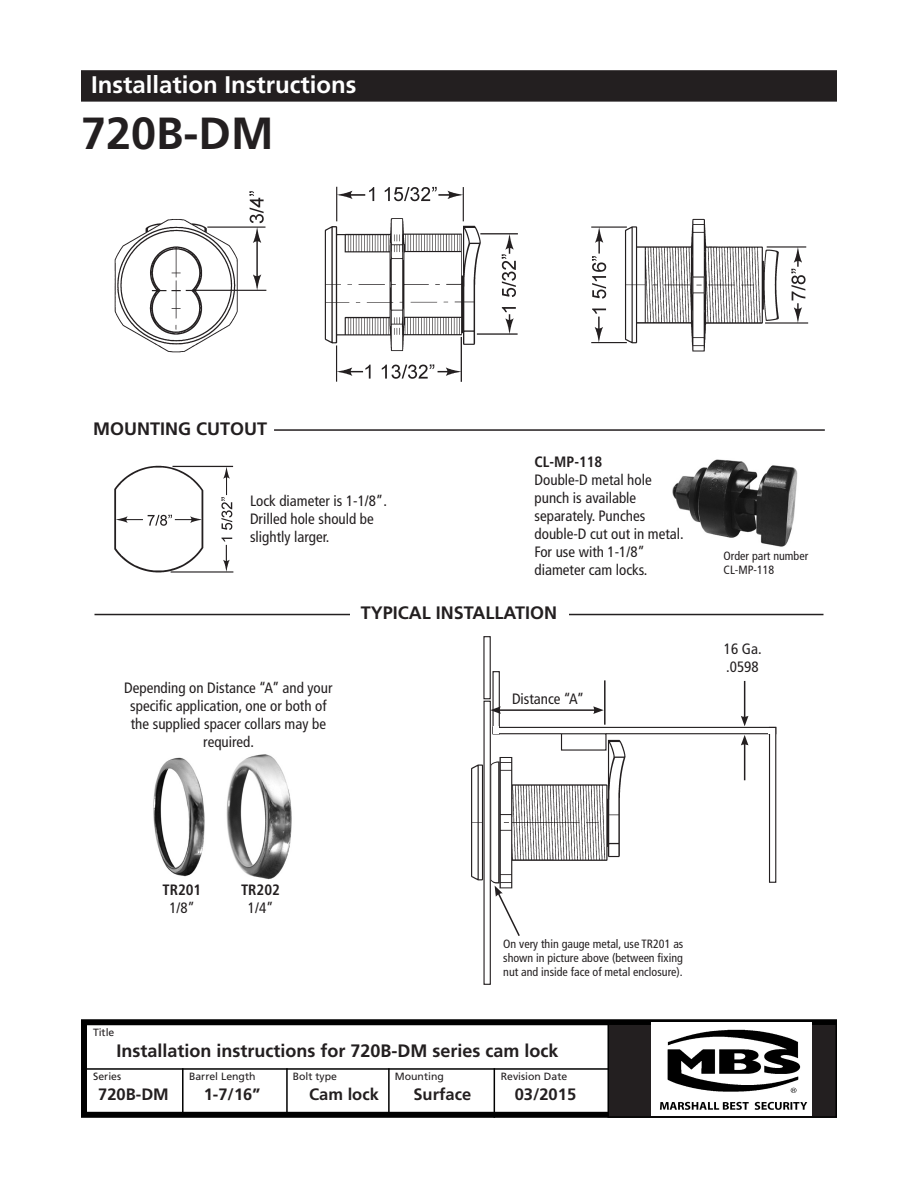
<style>
.page{position:relative;width:918px;height:1188px;background:#fff}
.page>*{position:absolute;margin:0;border:0;box-sizing:border-box;transform-origin:0 0}
._01_Title{font:700 45px "Frutiger LT Std";color:#231f20}
.t1{font:700 24px "Frutiger LT Std";color:#fff}
.t2{font:700 18px "Frutiger LT Std";color:#231f20}
.t3{font:700 16.5px "Frutiger LT Std";color:#231f20}
.t4{font:condensed 15px/18px "Frutiger LT Std";color:#231f20}
.t5{font:700 condensed 15px "Frutiger LT Std";color:#231f20}
.t6{font:condensed 12px/14.4px "Frutiger LT Std";color:#231f20}
.t7{font:10.5px "Frutiger LT Std";color:#231f20}
</style>
<div class="page">
<div style="left:82px;top:72px;width:754px;height:28px;background:#231f20"></div>
<div style="left:81px;top:70px;width:756px;height:32px;border:3px solid #231f20"></div>
<hr style="left:94px;top:614px;width:730px;height:1px;background:#231f20">
<hr style="left:274px;top:429px;width:551px;height:2px;background:#231f20">
<img style="left:672px;top:459px;width:126px;height:88px">
<div style="left:81px;top:1019px;width:756px;height:99px;border:6px solid #000"></div>
<hr style="left:81px;top:1068px;width:756px;height:2px;background:#000">
<hr style="left:182px;top:1068px;width:2px;height:46px;background:#000">
<hr style="left:286px;top:1068px;width:2px;height:46px;background:#000">
<hr style="left:388px;top:1068px;width:2px;height:46px;background:#000">
<div style="left:608px;top:1024px;width:228px;height:93px;background:#231f20"></div>
<div style="left:608px;top:1023px;width:229px;height:95px;border:2px solid #000"></div>
<hr style="left:494px;top:1068px;width:1px;height:50px;background:#000">
<div style="left:350px;top:606px;width:218px;height:17px;background:#fff"></div>
<img style="left:114px;top:191px;width:153px;height:162px">
<img style="left:324px;top:186px;width:194px;height:196px">
<img style="left:591px;top:218px;width:218px;height:134px">
<img style="left:114px;top:465px;width:120px;height:108px">
<img style="left:471px;top:738px;width:155px;height:151px">
<div style="left:484px;top:701px;width:6px;height:283px;background:#fff"></div>
<div style="left:483px;top:701px;width:8px;height:284px;border:1px solid #231f20"></div>
<div style="left:483px;top:636px;width:8px;height:63px;border:1px solid #231f20"></div>
<div style="left:492px;top:671px;width:8px;height:63px;border:1px solid #231f20"></div>
<div style="left:493px;top:727px;width:283px;height:7px;background:#fff"></div>
<div style="left:493px;top:727px;width:283px;height:7px;border:1px solid #231f20"></div>
<div style="left:562px;top:734px;width:44px;height:16px;background:#fff"></div>
<div style="left:561px;top:733px;width:46px;height:18px;border:1px solid #231f20"></div>
<svg style="left:494px;top:726px;width:5px;height:7px"></svg>
<div style="left:770px;top:727px;width:6px;height:155px;background:#fff"></div>
<div style="left:769px;top:727px;width:7px;height:156px;border:1px solid #231f20"></div>
<svg style="left:768px;top:728px;width:7px;height:5px"></svg>
<hr style="left:744px;top:681px;width:1px;height:37px;background:#231f20">
<svg style="left:741px;top:716px;width:7px;height:10px"></svg>
<hr style="left:744px;top:743px;width:1px;height:37px;background:#231f20">
<svg style="left:741px;top:735px;width:7px;height:10px"></svg>
<img style="left:153px;top:757px;width:52px;height:120px">
<img style="left:226px;top:754px;width:66px;height:126px">
<hr style="left:499px;top:709px;width:97px;height:2px;background:#231f20">
<svg style="left:490px;top:706px;width:11px;height:8px"></svg>
<svg style="left:593px;top:706px;width:11px;height:8px"></svg>
<hr style="left:604px;top:680px;width:2px;height:45px;background:#231f20">
<svg style="left:495px;top:886px;width:26px;height:50px"></svg>
<img style="left:651px;top:1023px;width:161px;height:92px">
<p class="t1" style="left:91px;top:70px;width:267px">Installation Instructions</p>
<p class="_01_Title" style="left:81px;top:107px;width:194px">720B-DM</p>
<p class="t2" style="left:93px;top:418px;width:176px">MOUNTING CUTOUT</p>
<p class="t4" style="left:250px;top:492px;width:139px">Lock diameter is 1-1/8”.<br>Drilled hole should be slightly larger.</p>
<p class="t5" style="left:535px;top:453px;width:69px">CL-MP-118</p>
<p class="t4" style="left:535px;top:471px;width:151px">Double-D metal hole punch is available separately. Punches double-D cut out in metal.<br>For use with 1-1/8” diameter cam locks.</p>
<p class="t2" style="left:361px;top:603px;width:198px">TYPICAL INSTALLATION</p>
<p class="t4" style="left:124px;top:679px;width:210px;text-align:center">Depending on Distance “A” and your specific application, one or both of the supplied spacer collars may be required.</p>
<p class="t4" style="left:512px;top:689px;width:74px">Distance “A”</p>
<p class="t6" style="left:724px;top:549px;width:86px">Order part number<br>CL-MP-118</p>
<p class="t4" style="left:724px;top:640px;width:39px">16 Ga.</p>
<p class="t4" style="left:726px;top:658px;width:34px">.0598</p>
<p class="t5" style="left:163px;top:881px;width:40px">TR201</p>
<p class="t4" style="left:169px;top:899px;width:27px">1/8”</p>
<p class="t5" style="left:241px;top:881px;width:40px">TR202</p>
<p class="t4" style="left:248px;top:899px;width:27px">1/4”</p>
<p class="t6" style="left:503px;top:936px;width:182px;text-align:justify">On very thin gauge metal, use TR201 as shown in picture above (between fixing nut and inside face of metal enclosure).</p>
<p class="t7" style="left:93px;top:1026px;width:23px">Title</p>
<p class="t7" style="left:93px;top:1070px;width:30px">Series</p>
<p class="t3" style="left:98px;top:1084px;width:72px">720B-DM</p>
<p class="t2" style="left:116px;top:1040px;width:444px">Installation instructions for 720B-DM series cam lock</p>
<p class="t7" style="left:189px;top:1070px;width:68px">Barrel Length</p>
<p class="t3" style="left:204px;top:1084px;width:58px">1-7/16”</p>
<p class="t7" style="left:293px;top:1070px;width:46px">Bolt type</p>
<p class="t3" style="left:309px;top:1084px;width:71px">Cam lock</p>
<p class="t7" style="left:395px;top:1070px;width:50px">Mounting</p>
<p class="t3" style="left:413px;top:1084px;width:59px">Surface</p>
<p class="t7" style="left:501px;top:1070px;width:68px">Revision Date</p>
<p class="t3" style="left:515px;top:1084px;width:63px">03/2015</p>
</div>
